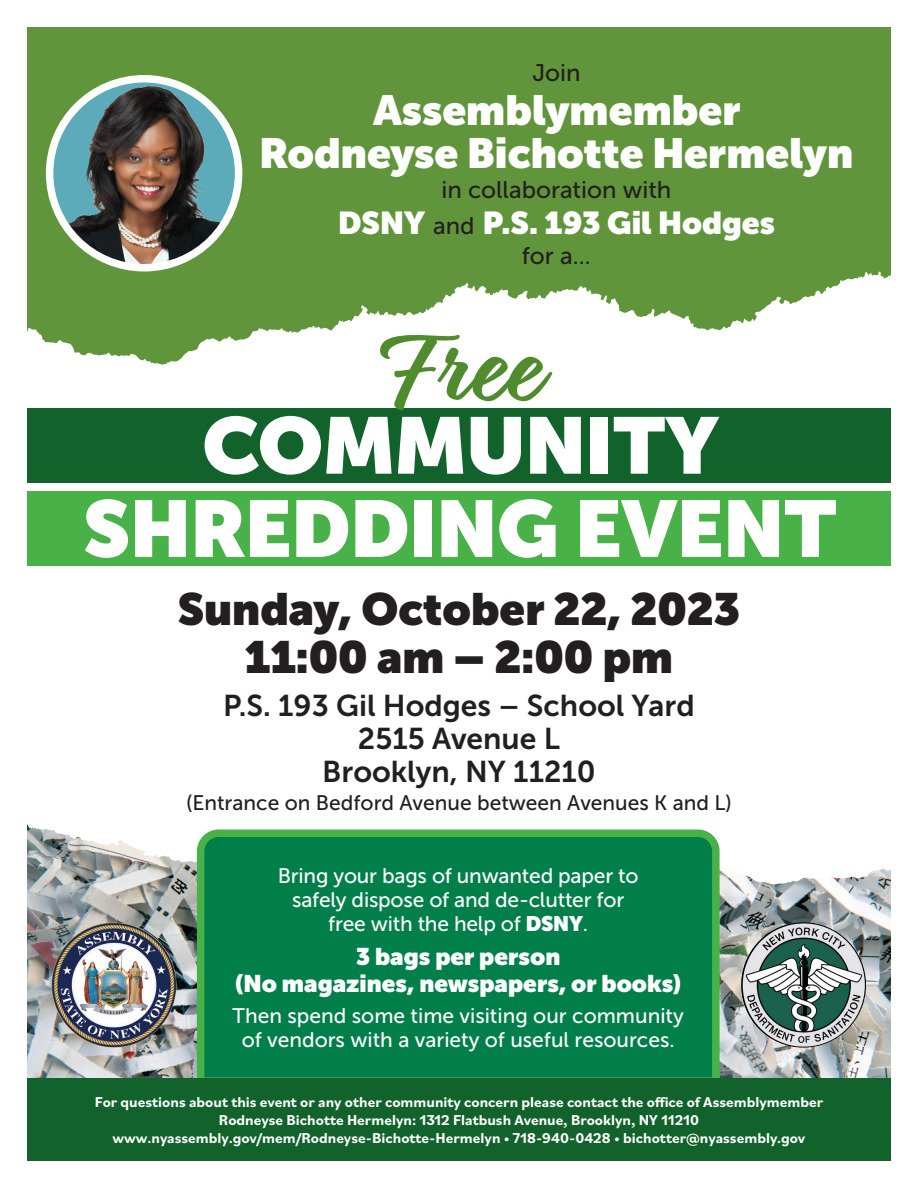
<style>
.page{position:relative;width:918px;height:1188px;background:#fff}
.page>*{position:absolute;margin:0;border:0;box-sizing:border-box;transform-origin:0 0}
.t1{font:700 108px "Relation Two";color:#508c2e}
.t2{font:900 79.5px/83.2px "Museo Sans Display";color:#fff;text-align:center}
.t3{font:900 45px/48px "Museo Sans Display";color:#231f20;text-align:center}
.t4{font:900 42px/43.5px "Museo Sans Display";color:#fff;text-align:center}
.t5{font:900 31.5px "Museo Sans Display";color:#fff}
.t6{font:30px/33px "Museo Sans 700";color:#231f20;text-align:center}
.t7{font:900 24px/27px "Museo Sans Display";color:#fff;text-align:center}
.t8{font:24px "Museo Sans 500";color:#231f20}
.t9{font:21px/24px "Museo Sans 500";letter-spacing:-.005em;color:#fff;text-align:center}
.t10{font:21px "Museo Sans 500";color:#231f20}
.t11{font:700 15px/18px "Bilo";color:#fff;text-align:center}
.s1{font-family:"Museo Sans 500";font-weight:400;font-size:24px;color:#231f20}
.s2{font-family:"Museo Sans Display";font-weight:900}
</style>
<div class="page">
<img style="left:27px;top:825px;width:864px;height:253px">
<svg style="left:193px;top:826px;width:530px;height:252px;background:#0a844f"></svg>
<svg style="left:27px;top:27px;width:864px;height:338px;fill:#61953b"></svg>
<img style="left:50px;top:82px;width:189px;height:186px">
<div style="left:46px;top:75px;width:196px;height:196px;border:8px solid #fff;border-radius:50%"></div>
<div style="left:27px;top:408px;width:864px;height:75px;background:#12632b"></div>
<div style="left:27px;top:491px;width:864px;height:75px;background:#48b248"></div>
<img style="left:741px;top:922px;width:125px;height:126px;border-radius:63px">
<img style="left:51px;top:922px;width:125px;height:126px;border-radius:63px">
<div style="left:27px;top:1078px;width:864px;height:83px;background:#12632b"></div>
<h3 class="t8" style="left:532px;top:60px;width:50px">Join</h3>
<h3 class="t4" style="left:260px;top:88px;width:595px">Assemblymember<br>Rodneyse Bichotte Hermelyn</h3>
<h3 class="t8" style="left:442px;top:177px;width:231px">in collaboration with</h3>
<h3 class="t5" style="left:338px;top:205px;width:438px">DSNY <span class="s1">and</span> P.S. 193 Gil Hodges</h3>
<h3 class="t8" style="left:522px;top:243px;width:71px">for a...</h3>
<h1 class="t1" style="left:384px;top:306px;width:151px">Free</h1>
<h2 class="t2" style="left:83px;top:404px;width:755px">COMMUNITY<br>SHREDDING EVENT</h2>
<h3 class="t3" style="left:178px;top:585px;width:564px">Sunday, October 22, 2023<br>11:00 am – 2:00 pm</h3>
<h3 class="t6" style="left:223px;top:689px;width:473px">P.S. 193 Gil Hodges – School Yard<br>2515 Avenue L<br>Brooklyn, NY 11210</h3>
<h3 class="t10" style="left:186px;top:791px;width:547px">(Entrance on Bedford Avenue between Avenues K and L)</h3>
<h3 class="t9" style="left:278px;top:864px;width:362px">Bring your bags of unwanted paper to safely dispose of and de-clutter for free with the help of <span class="s2">DSNY</span>.</h3>
<h3 class="t7" style="left:235px;top:943px;width:447px">3 bags per person<br>(No magazines, newspapers, or books)</h3>
<h3 class="t9" style="left:233px;top:1004px;width:453px">Then spend some time visiting our community of vendors with a variety of useful resources.</h3>
<p class="t11" style="left:95px;top:1093px;width:730px">For questions about this event or any other community concern please contact the office of Assemblymember<br>Rodneyse Bichotte Hermelyn: 1312 Flatbush Avenue, Brooklyn, NY 11210 www.nyassembly.gov/mem/Rodneyse-Bichotte-Hermelyn • 718-940-0428 • bichotter@nyassembly.gov</p>
</div>
